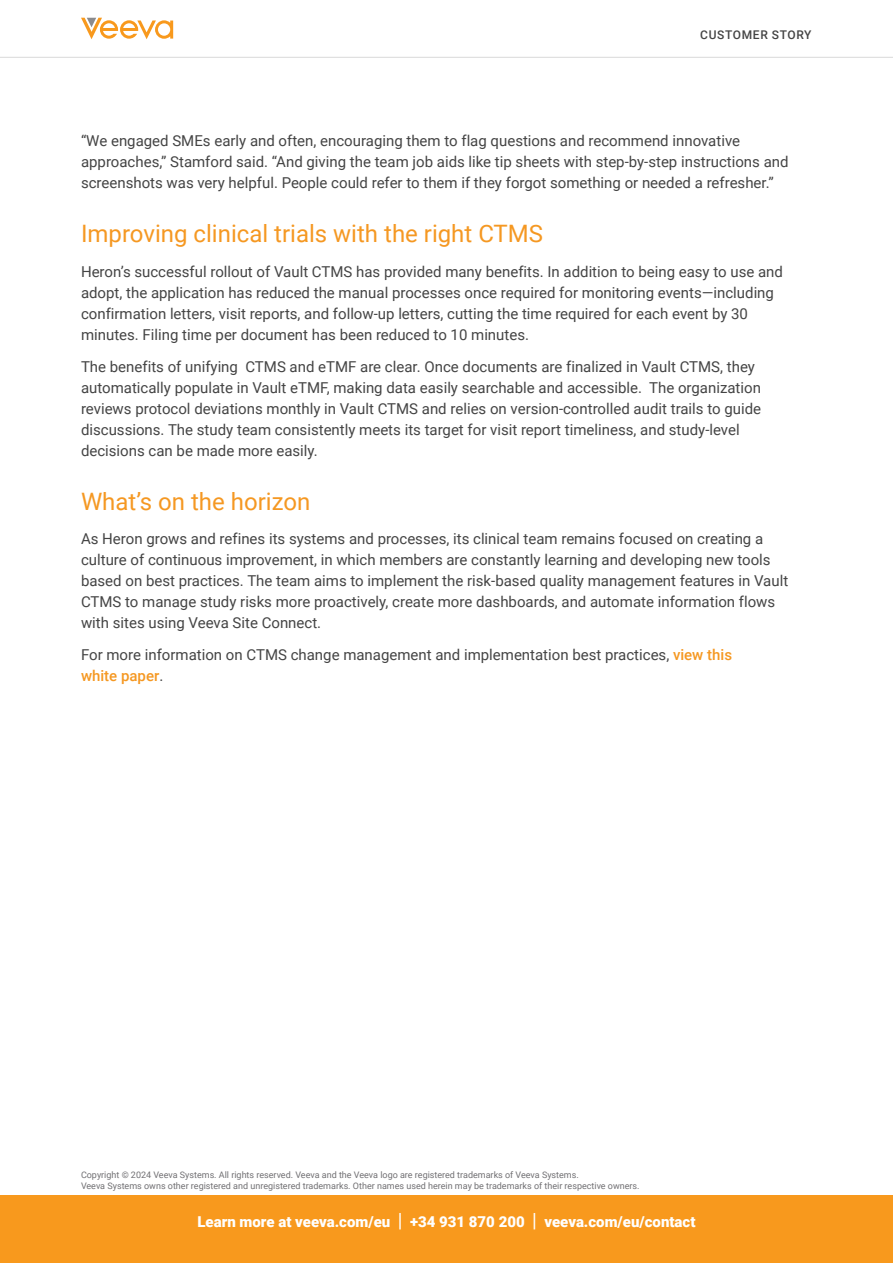
<style>
.page{position:relative;width:893px;height:1263px;background:#fff}
.page>*{position:absolute;margin:0;border:0;box-sizing:border-box;transform-origin:0 0}
.t1{font:24px "Roboto";color:#f59822}
.t2{font:15px/21px "Roboto";color:#444}
.t3{font:900 15px "Roboto";color:#fff}
.t4{font:500 12px "Roboto";letter-spacing:.055em;color:#444}
.t5{font:9px/10.5px "Roboto";color:#717073}
.s1{font-weight:500;color:#f59822}
.s2{font-weight:400;font-size:19.5px}
</style>
<div class="page">
<svg style="left:81px;top:18px;width:92px;height:21px"></svg>
<hr style="left:0;top:57px;width:893px;height:1px;background:#d9d9d9">
<div style="left:0;top:1195px;width:893px;height:68px;background:#f8991d"></div>
<p class="t4" style="left:700px;top:27px;width:113px">CUSTOMER STORY</p>
<p class="t2" style="left:81px;top:130px;width:709px">“We engaged SMEs early and often, encouraging them to flag questions and recommend innovative approaches,” Stamford said. “And giving the team job aids like tip sheets with step-by-step instructions and screenshots was very helpful. People could refer to them if they forgot something or needed a refresher.”</p>
<h1 class="t1" style="left:81px;top:217px;width:463px">Improving clinical trials with the right CTMS</h1>
<p class="t2" style="left:81px;top:260px;width:703px">Heron’s successful rollout of Vault CTMS has provided many benefits. In addition to being easy to use and adopt, the application has reduced the manual processes once required for monitoring events—including confirmation letters, visit reports, and follow-up letters, cutting the time required for each event by 30 minutes. Filing time per document has been reduced to 10 minutes.</p>
<p class="t2" style="left:81px;top:355px;width:682px">The benefits of unifying CTMS and eTMF are clear. Once documents are finalized in Vault CTMS, they automatically populate in Vault eTMF, making data easily searchable and accessible. The organization reviews protocol deviations monthly in Vault CTMS and relies on version-controlled audit trails to guide discussions. The study team consistently meets its target for visit report timeliness, and study-level decisions can be made more easily.</p>
<h1 class="t1" style="left:81px;top:484px;width:231px">What’s on the horizon</h1>
<p class="t2" style="left:81px;top:528px;width:709px">As Heron grows and refines its systems and processes, its clinical team remains focused on creating a culture of continuous improvement, in which members are constantly learning and developing new tools based on best practices. The team aims to implement the risk-based quality management features in Vault CTMS to manage study risks more proactively, create more dashboards, and automate information flows with sites using Veeva Site Connect.</p>
<p class="t2" style="left:81px;top:643px;width:653px">For more information on CTMS change management and implementation best practices, <span class="s1">view this white paper</span>.</p>
<p class="t5" style="left:81px;top:1169px;width:560px">Copyright © 2024 Veeva Systems. All rights reserved. Veeva and the Veeva logo are registered trademarks of Veeva Systems.<br>Veeva Systems owns other registered and unregistered trademarks. Other names used herein may be trademarks of their respective owners.</p>
<p class="t3" style="left:197px;top:1211px;width:500px">Learn more at veeva.com/eu <span class="s2">|</span> +34 931 870 200 <span class="s2">|</span> veeva.com/eu/contact</p>
</div>
